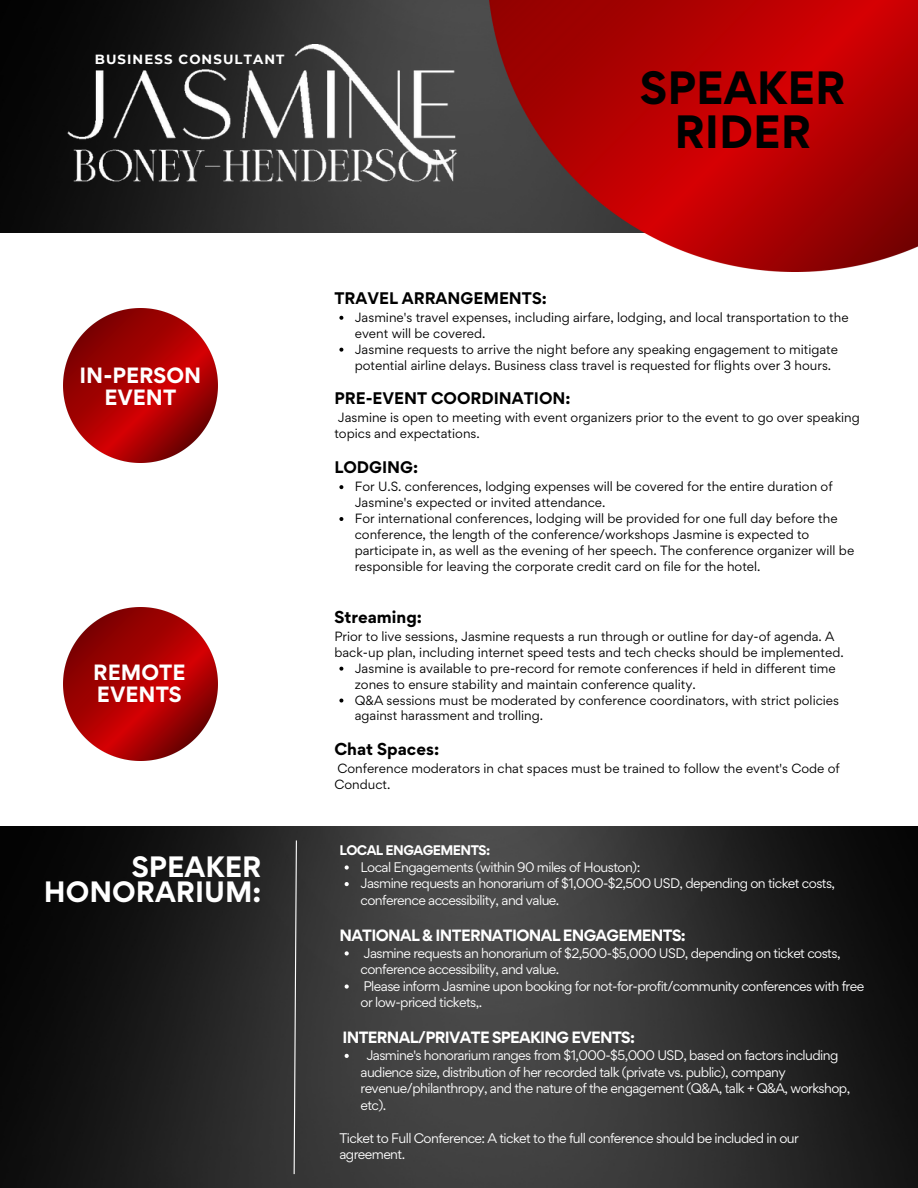
<style>
.page{position:relative;width:918px;height:1188px;background:#fff}
.page>*{position:absolute;margin:0;border:0;box-sizing:border-box;transform-origin:0 0}
.t1{font:700 41.7px/43.8px "Gordita";color:#000;text-align:center}
.t2{font:700 26.25px/24.8px "Gordita";color:#fff;text-align:right}
.t3{font:700 19.8px/21.9px "Gordita";color:#fff;text-align:center}
.t4{font:700 15.45px "Gordita";color:#000}
.t5{font:700 15px "Gordita";color:#000}
.t6{font:700 14.55px "Gordita";letter-spacing:-.045em;color:#fff}
.t7{font:700 13.35px "Montserrat";letter-spacing:.085em;color:#fff}
.t8{font:12.45px/16.5px "Gordita";letter-spacing:-.045em;color:#fff}
.t9{font:700 12.45px "Gordita";letter-spacing:-.045em;color:#fff}
.t10{font:12px/15.9px "Gordita";color:#000}
</style>
<div class="page">
<svg style="left:339px;top:316px;width:4px;height:4px"></svg>
<svg style="left:339px;top:348px;width:4px;height:4px"></svg>
<svg style="left:339px;top:485px;width:4px;height:4px"></svg>
<svg style="left:339px;top:517px;width:4px;height:4px"></svg>
<img style="left:0;top:0;width:488px;height:233px">
<img style="left:64px;top:45px;width:395px;height:148px">
<img style="left:488px;top:0;width:430px;height:272px">
<img style="left:64px;top:309px;width:153px;height:153px">
<img style="left:64px;top:607px;width:153px;height:154px">
<svg style="left:339px;top:667px;width:4px;height:4px"></svg>
<svg style="left:339px;top:699px;width:4px;height:4px"></svg>
<img style="left:0;top:827px;width:918px;height:361px">
<svg style="left:345px;top:865px;width:4px;height:5px"></svg>
<svg style="left:345px;top:882px;width:4px;height:4px"></svg>
<svg style="left:345px;top:951px;width:4px;height:4px"></svg>
<svg style="left:345px;top:984px;width:4px;height:5px"></svg>
<svg style="left:345px;top:1054px;width:4px;height:4px"></svg>
<svg style="left:293px;top:839px;width:5px;height:336px;background:#606060"></svg>
<p class="t7" style="left:95px;top:51px;width:191px">BUSINESS CONSULTANT</p>
<p class="t1" style="left:640px;top:66px;width:207px">SPEAKER<br>RIDER</p>
<p class="t3" style="left:79px;top:365px;width:123px">IN-PERSON<br>EVENT</p>
<p class="t3" style="left:93px;top:661px;width:94px;text-align:left">REMOTE<br>EVENTS</p>
<p class="t2" style="left:44px;top:854px;width:219px">SPEAKER<br>HONORARIUM:</p>
<p class="t5" style="left:334px;top:288px;width:214px">TRAVEL ARRANGEMENTS:</p>
<p class="t10" style="left:355px;top:309px;width:495px">Jasmine's travel expenses, including airfare, lodging, and local transportation to the event will be covered.<br>Jasmine requests to arrive the night before any speaking engagement to mitigate potential airline delays. Business class travel is requested for flights over 3 hours.</p>
<p class="t5" style="left:334px;top:388px;width:238px">PRE-EVENT COORDINATION:</p>
<p class="t10" style="left:334px;top:410px;width:527px">Jasmine is open to meeting with event organizers prior to the event to go over speaking topics and expectations.</p>
<p class="t5" style="left:334px;top:457px;width:85px">LODGING:</p>
<p class="t10" style="left:355px;top:478px;width:501px">For U.S. conferences, lodging expenses will be covered for the entire duration of Jasmine's expected or invited attendance.<br>For international conferences, lodging will be provided for one full day before the conference, the length of the conference/workshops Jasmine is expected to participate in, as well as the evening of her speech. The conference organizer will be responsible for leaving the corporate credit card on file for the hotel.</p>
<h3 class="t4" style="left:334px;top:606px;width:89px">Streaming:</h3>
<p class="t10" style="left:334px;top:628px;width:511px">Prior to live sessions, Jasmine requests a run through or outline for day-of agenda. A back-up plan, including internet speed tests and tech checks should be implemented.</p>
<p class="t10" style="left:355px;top:660px;width:483px">Jasmine is available to pre-record for remote conferences if held in different time zones to ensure stability and maintain conference quality.</p>
<p class="t10" style="left:355px;top:692px;width:486px">Q&amp;A sessions must be moderated by conference coordinators, with strict policies against harassment and trolling.</p>
<p class="t4" style="left:334px;top:739px;width:106px">Chat Spaces:</p>
<p class="t10" style="left:334px;top:761px;width:507px">Conference moderators in chat spaces must be trained to follow the event's Code of<br>Conduct.</p>
<p class="t9" style="left:339px;top:842px;width:152px">LOCAL ENGAGEMENTS:</p>
<p class="t8" style="left:361px;top:858px;width:476px">Local Engagements (within 90 miles of Houston):<br>Jasmine requests an honorarium of $1,000-$2,500 USD, depending on ticket costs, conference accessibility, and value.</p>
<p class="t6" style="left:339px;top:926px;width:348px">NATIONAL &amp; INTERNATIONAL ENGAGEMENTS:</p>
<p class="t8" style="left:361px;top:944px;width:505px">Jasmine requests an honorarium of $2,500-$5,000 USD, depending on ticket costs, conference accessibility, and value.<br>Please inform Jasmine upon booking for not-for-profit/community conferences with free or low-priced tickets,.</p>
<p class="t6" style="left:342px;top:1028px;width:294px">INTERNAL/PRIVATE SPEAKING EVENTS:</p>
<p class="t8" style="left:361px;top:1047px;width:491px;text-indent:6px">Jasmine's honorarium ranges from $1,000-$5,000 USD, based on factors including audience size, distribution of her recorded talk (private vs. public), company revenue/philanthropy, and the nature of the engagement (Q&amp;A, talk + Q&amp;A, workshop, etc).</p>
<p class="t8" style="left:339px;top:1130px;width:461px">Ticket to Full Conference: A ticket to the full conference should be included in our agreement.</p>
</div>
